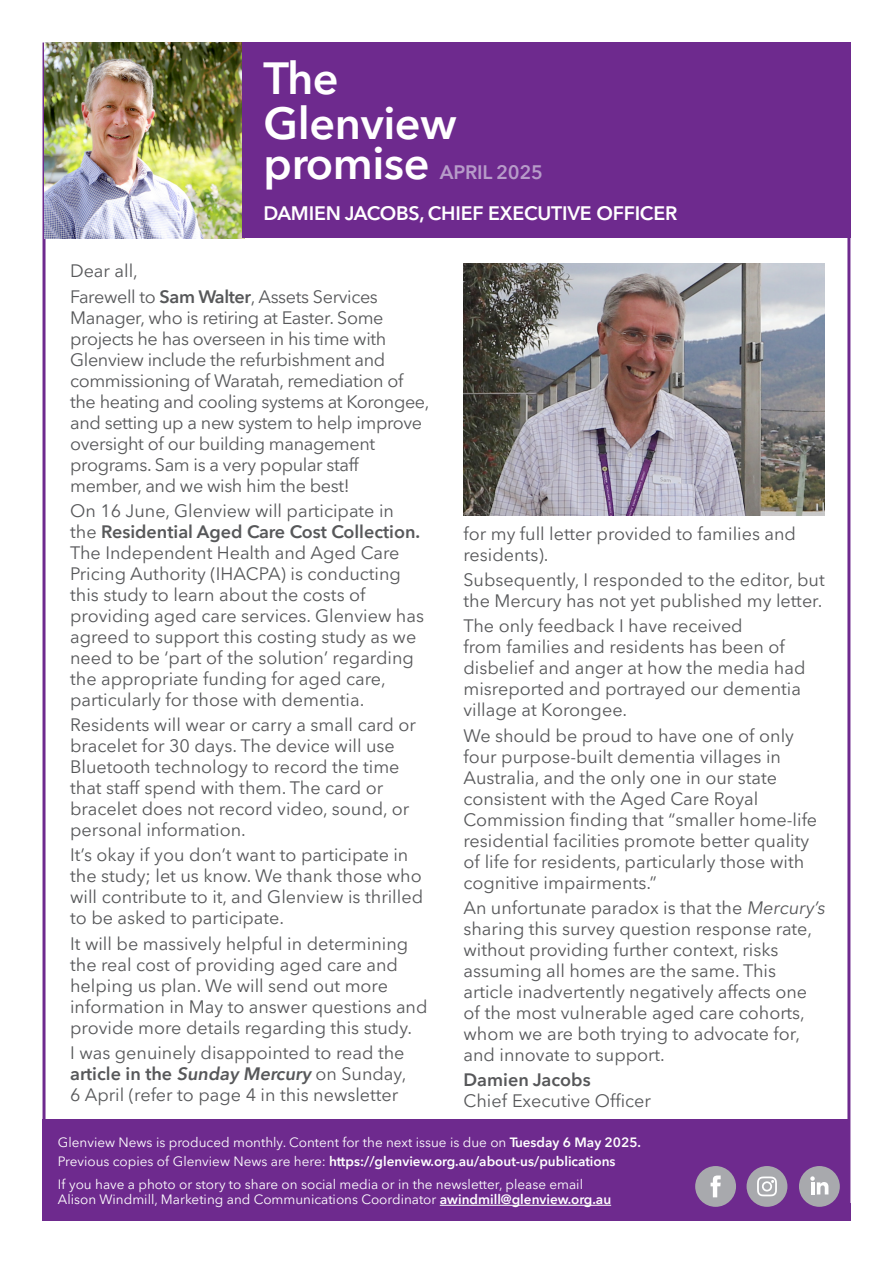
<style>
.page{position:relative;width:893px;height:1263px;background:#fff}
.page>*{position:absolute;margin:0;border:0;box-sizing:border-box;transform-origin:0 0}
.t1{font:600 45px/45px "Avenir Next LT Pro";letter-spacing:-.01em;color:#fff}
.t2{font:600 19.5px "Avenir Next LT Pro";letter-spacing:-.01em;color:#fff}
.t3{font:600 19.5px "Avenir Next LT Pro";letter-spacing:-.01em;color:#b79bc9}
.t4{font:18px/21px "Avenir Next LT Pro";color:#57585a}
.t5{font:18px/21px "Avenir Next LT Pro";letter-spacing:-.02em;color:#57585a}
.t6{font:13.5px/15px "Avenir Next LT Pro";color:#fff}
.t7{font:600 13.5px "Avenir Next LT Pro";color:#fff}
.s1{font-weight:600}
.s2{font-weight:400}
</style>
<div class="page">
<img style="left:45px;top:43px;width:197px;height:195px">
<div style="left:242px;top:43px;width:608px;height:195px;background:#6e2a8e"></div>
<img style="left:463px;top:264px;width:362px;height:252px">
<div style="left:43px;top:1119px;width:806px;height:101px;background:#6e2a8e"></div>
<hr style="left:440px;top:1205px;width:171px;height:1px;background:#fff">
<div style="left:695px;top:1166px;width:41px;height:41px;background:#a8a9ad;border-radius:50%"></div>
<svg style="left:710px;top:1175px;width:11px;height:22px"></svg>
<div style="left:746px;top:1166px;width:41px;height:41px;background:#a8a9ad;border-radius:50%"></div>
<svg style="left:757px;top:1176px;width:20px;height:20px"></svg>
<div style="left:799px;top:1166px;width:41px;height:41px;background:#a8a9ad;border-radius:50%"></div>
<svg style="left:810px;top:1176px;width:18px;height:18px"></svg>
<p class="t1" style="left:264px;top:55px;width:194px">The<br>Glenview</p>
<p class="t1" style="left:264px;top:141px;width:167px">promise</p>
<p class="t3" style="left:440px;top:160px;width:105px">APRIL 2025</p>
<p class="t2" style="left:264px;top:201px;width:415px">DAMIEN JACOBS, CHIEF EXECUTIVE OFFICER</p>
<p class="t4" style="left:70px;top:261px;width:69px">Dear all,</p>
<p class="t5" style="left:70px;top:286px;width:361px">Farewell to <span class="s1">Sam Walter</span>, Assets Services Manager, who is retiring at Easter. Some projects he has overseen in his time with Glenview include the refurbishment and commissioning of Waratah, remediation of the heating and cooling systems at Korongee, and setting up a new system to help improve oversight of our building management programs. Sam is a very popular staff member, and we wish him the best!</p>
<p class="t4" style="left:70px;top:500px;width:355px">On 16 June, Glenview will participate in the <span class="s1">Residential Aged Care Cost Collection.<br></span>The Independent Health and Aged Care Pricing Authority (IHACPA) is conducting this study to learn about the costs of providing aged care services. Glenview has agreed to support this costing study as we need to be ‘part of the solution’ regarding the appropriate funding for aged care, particularly for those with dementia.</p>
<p class="t4" style="left:70px;top:714px;width:347px">Residents will wear or carry a small card or bracelet for 30 days. The device will use Bluetooth technology to record the time that staff spend with them. The card or bracelet does not record video, sound, or personal information.</p>
<p class="t4" style="left:70px;top:845px;width:354px">It’s okay if you don’t want to participate in the study; let us know. We thank those who will contribute to it, and Glenview is thrilled to be asked to participate.</p>
<p class="t4" style="left:70px;top:933px;width:359px">It will be massively helpful in determining the real cost of providing aged care and helping us plan. We will send out more information in May to answer questions and provide more details regarding this study.</p>
<p class="t4" style="left:70px;top:1042px;width:338px;text-align:justify">I was genuinely disappointed to read the <span class="s1">article in the Sunday Mercury</span> on Sunday, 6 April (refer to page 4 in this newsletter</p>
<p class="t4" style="left:463px;top:523px;width:334px">for my full letter provided to families and residents).</p>
<p class="t4" style="left:463px;top:569px;width:363px">Subsequently, I responded to the editor, but the Mercury has not yet published my letter.</p>
<p class="t4" style="left:463px;top:616px;width:343px">The only feedback I have received<br>from families and residents has been of disbelief and anger at how the media had misreported and portrayed our dementia village at Korongee.</p>
<p class="t4" style="left:463px;top:725px;width:355px">We should be proud to have one of only four purpose-built dementia villages in Australia, and the only one in our state consistent with the Aged Care Royal Commission finding that “smaller home-life residential facilities promote better quality of life for residents, particularly those with cognitive impairments.”</p>
<p class="t4" style="left:463px;top:897px;width:366px">An unfortunate paradox is that the Mercury’s sharing this survey question response rate, without providing further context, risks assuming all homes are the same. This article inadvertently negatively affects one<br>of the most vulnerable aged care cohorts, whom we are both trying to advocate for, and innovate to support.</p>
<p class="t4" style="left:463px;top:1069px;width:189px"><span class="s1">Damien Jacobs<br></span>Chief Executive Officer</p>
<p class="t6" style="left:58px;top:1134px;width:585px">Glenview News is produced monthly. Content for the next issue is due on <span class="s1">Tuesday 6 May 2025.</span></p>
<p class="t7" style="left:58px;top:1153px;width:559px"><span class="s2">Previous copies of Glenview News are here:</span> https://glenview.org.au/about-us/publications</p>
<p class="t6" style="left:58px;top:1177px;width:555px">If you have a photo or story to share on social media or in the newsletter, please email<br>Alison Windmill, Marketing and Communications Coordinator <span class="s1">awindmill@glenview.org.au</span></p>
</div>
